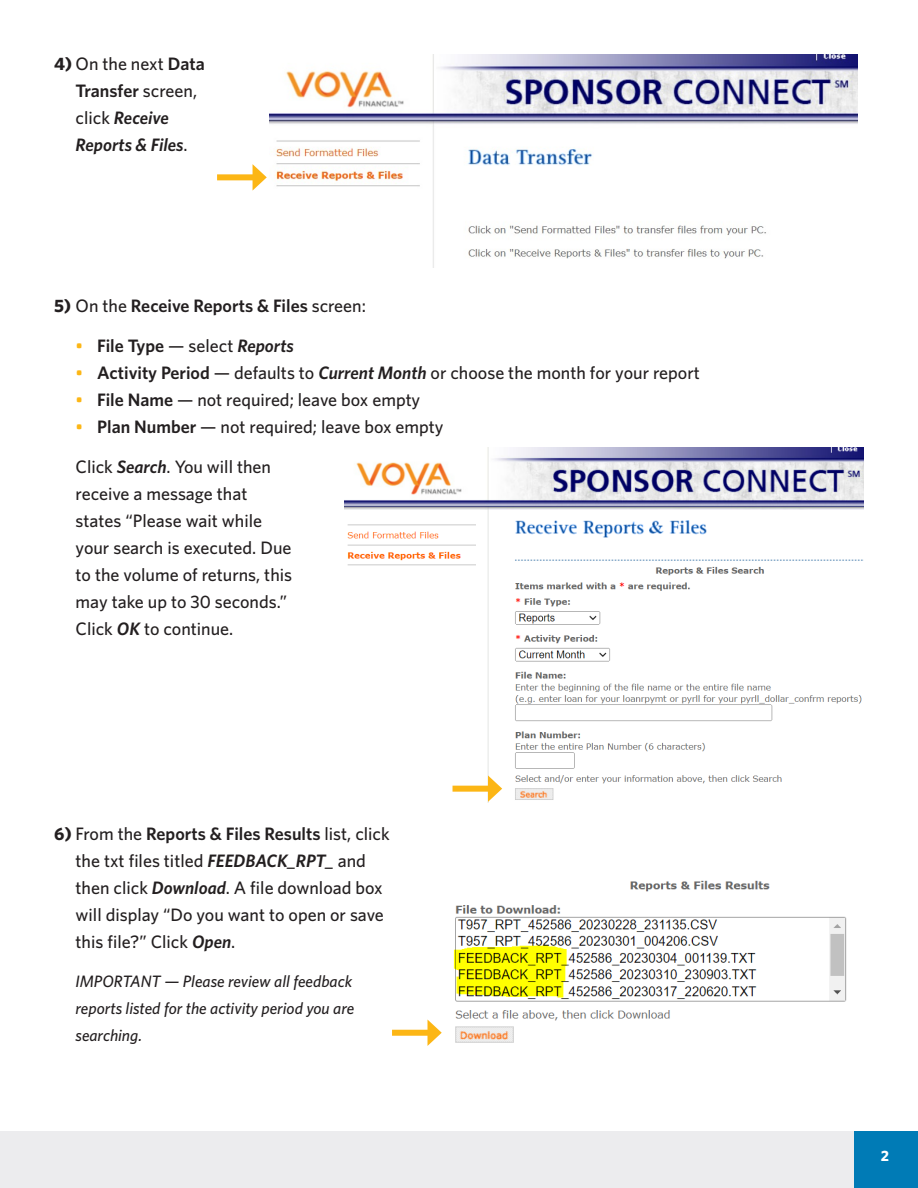
<style>
.page{position:relative;width:918px;height:1188px;background:#fff}
.page>*{position:absolute;margin:0;border:0;box-sizing:border-box;transform-origin:0 0}
.Main_Text{font:500 18px/27px "Whitney";color:#231f20}
.Main_Text-2{font:600 18px "Whitney";color:#231f20}
.Main_Text-3{font:italic 500 16.5px/27px "Whitney";color:#231f20}
.t1{font:700 15px "Whitney";color:#fff}
.s1{font-weight:700}
.s2{font-weight:600}
.s3{font-weight:600;font-style:italic}
.s4{font-weight:500}
.s5{font-weight:500;color:#fcb615}
.s6{font-style:italic}
.s7{color:#fcb615}
</style>
<div class="page">
<div style="left:0;top:1132px;width:918px;height:56px;background:#ececee"></div>
<div style="left:854px;top:1132px;width:64px;height:56px;background:#007bb6"></div>
<img style="left:269px;top:54px;width:589px;height:214px">
<div style="left:217px;top:174px;width:41px;height:6px;background:#fcb615"></div>
<svg style="left:253px;top:164px;width:14px;height:26px"></svg>
<img style="left:344px;top:447px;width:520px;height:355px">
<div style="left:453px;top:786px;width:40px;height:6px;background:#fcb615"></div>
<svg style="left:488px;top:775px;width:14px;height:27px"></svg>
<div style="left:392px;top:1030px;width:41px;height:6px;background:#fcb615"></div>
<svg style="left:428px;top:1020px;width:14px;height:26px"></svg>
<img style="left:453px;top:880px;width:394px;height:163px">
<p class="Main_Text" style="left:76px;top:50px;width:131px;text-indent:-22px"><span class="s1">4)</span> On the next <span class="s2">Data<br>Transfer</span> screen, click <span class="s3">Receive<br>Reports &amp; Files</span>.</p>
<p class="Main_Text-2" style="left:54px;top:294px;width:314px"><span class="s1">5)</span> <span class="s4">On the</span> Receive Reports &amp; Files <span class="s4">screen:</span></p>
<p class="Main_Text-2" style="left:76px;top:334px;width:220px"><span class="s5">•</span> File Type <span class="s4">— select</span> <span class="s6">Reports</span></p>
<p class="Main_Text" style="left:76px;top:359px;width:626px"><span class="s7">•</span> <span class="s2">Activity Period</span> — defaults to <span class="s3">Current Month</span> or choose the month for your report</p>
<p class="Main_Text" style="left:76px;top:386px;width:346px"><span class="s7">•</span> <span class="s2">File Name</span> — not required; leave box empty</p>
<p class="Main_Text" style="left:76px;top:413px;width:369px"><span class="s7">•</span> <span class="s2">Plan Number</span> — not required; leave box empty</p>
<p class="Main_Text" style="left:76px;top:453px;width:218px">Click <span class="s3">Search</span>. You will then receive a message that states “Please wait while your search is executed. Due to the volume of returns, this may take up to 30 seconds.”<br>Click <span class="s3">OK</span> to continue.</p>
<p class="Main_Text" style="left:76px;top:819px;width:316px;text-indent:-22px"><span class="s1">6)</span> From the <span class="s2">Reports &amp; Files Results</span> list, click the txt files titled <span class="s3">FEEDBACK_RPT_</span> and then click <span class="s3">Download</span>. A file download box will display “Do you want to open or save this file?” Click <span class="s3">Open</span>.</p>
<p class="Main_Text-3" style="left:76px;top:968px;width:280px">IMPORTANT — Please review all feedback reports listed for the activity period you are searching.</p>
<p class="t1" style="left:881px;top:1146px;width:10px">2</p>
</div>
